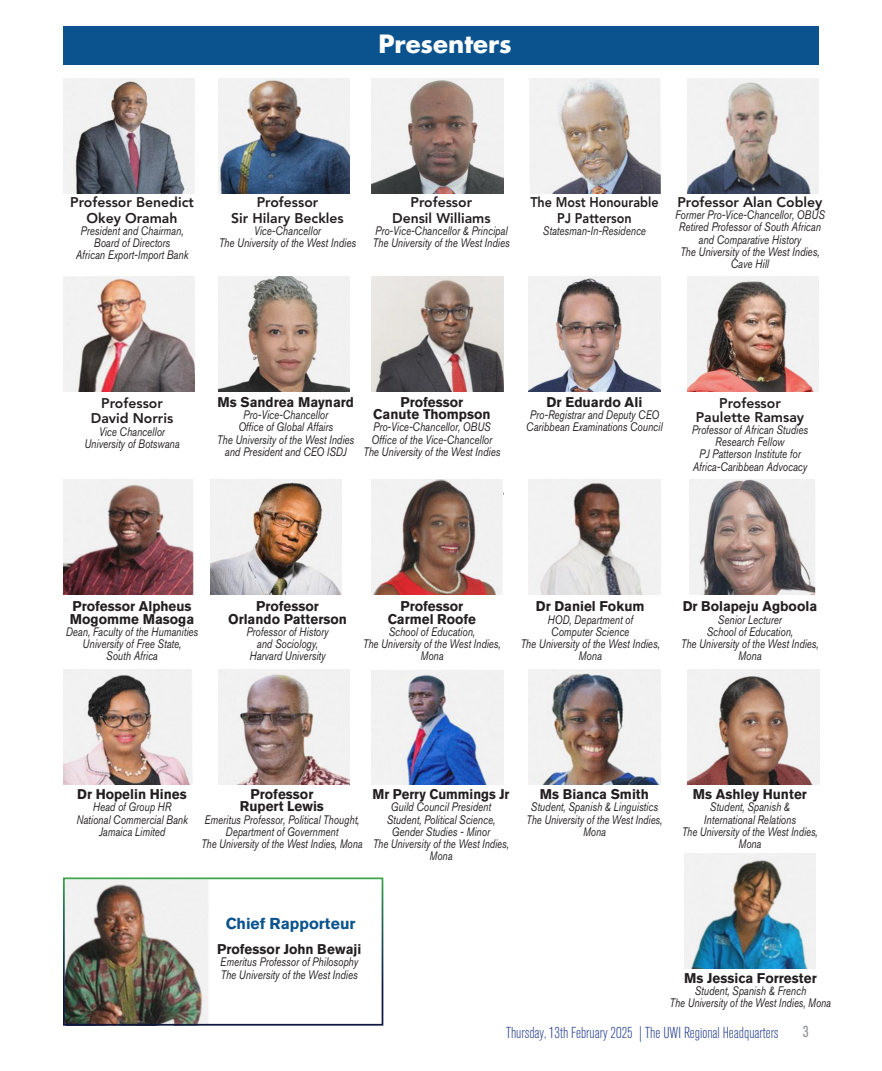
<style>
.page{position:relative;width:882px;height:1071px;background:#fff}
.page>*{position:absolute;margin:0;border:0;box-sizing:border-box;transform-origin:0 0}
.t1{font:700 24.5px "Futura Std";color:#fff}
.t2{font:300 condensed 15.75px "Akzidenz Grotesk BQ";color:#253f8e}
.Agenda{font:700 15.75px "Akzidenz Grotesk BQ";color:#0b538e}
.t3{font:condensed 15.75px "Akzidenz Grotesk BQ";color:#939598}
.titles{font:700 14px/12.2px "Akzidenz Grotesk BQ";color:#231f20;scale:.96 1}
.Names{font:800 14px/15.8px "Avenir LT Std";color:#231f20;text-align:center}
.Names-2{font:800 14px "Avenir LT Std";color:#231f20;scale:.9 1}
.titles-2{font:700 14px "Akzidenz Grotesk BQ";color:#231f20;scale:.93 1}
.Body_text{font:700 14px "Akzidenz Grotesk BQ";color:#231f20;scale:.96 1}
.Body_text-2{font:700 14px "Akzidenz Grotesk BQ";color:#231f20}
.titles-3{font:italic 12.25px/12.2px "Akzidenz Grotesk BQ";color:#231f20;text-align:center;scale:.79 1}
.titles-4{font:italic 12.25px/12.2px "Akzidenz Grotesk BQ";color:#231f20;text-align:center;scale:.77 1}
.titles-5{font:italic 12.25px "Akzidenz Grotesk BQ";color:#231f20;scale:.78 1}
</style>
<div class="page">
<img style="left:63px;top:78px;width:131px;height:115px">
<img style="left:63px;top:276px;width:131px;height:115px">
<img style="left:63px;top:480px;width:131px;height:114px">
<img style="left:63px;top:670px;width:129px;height:114px">
<img style="left:685px;top:854px;width:131px;height:115px">
<img style="left:218px;top:78px;width:132px;height:115px">
<img style="left:218px;top:276px;width:132px;height:115px">
<img style="left:211px;top:480px;width:131px;height:114px">
<img style="left:218px;top:670px;width:132px;height:114px">
<img style="left:66px;top:880px;width:142px;height:143px">
<img style="left:372px;top:78px;width:131px;height:115px">
<img style="left:372px;top:276px;width:131px;height:115px">
<img style="left:372px;top:480px;width:130px;height:114px">
<img style="left:372px;top:670px;width:131px;height:114px">
<img style="left:529px;top:78px;width:131px;height:115px">
<img style="left:529px;top:276px;width:131px;height:115px">
<img style="left:529px;top:480px;width:131px;height:114px">
<img style="left:529px;top:670px;width:131px;height:114px">
<img style="left:688px;top:78px;width:131px;height:115px">
<img style="left:688px;top:276px;width:131px;height:115px">
<img style="left:689px;top:480px;width:127px;height:114px">
<img style="left:688px;top:670px;width:131px;height:114px">
<div style="left:64px;top:27px;width:755px;height:38px;background:#0b538e"></div>
<div style="left:63px;top:877px;width:320px;height:149px;border:2px solid #fff"></div>
<p class="t1" style="left:378px;top:28px;width:135px">Presenters</p>
<p class="Names" style="left:70px;top:194px;width:125px">Professor Benedict<br>Okey Oramah</p>
<p class="titles-3" style="left:81px;top:224px;width:132px">President and Chairman,</p>
<p class="titles-3" style="left:94px;top:237px;width:98px">Board of Directors</p>
<p class="titles-3" style="left:76px;top:249px;width:144px">African Export-Import Bank</p>
<p class="Names" style="left:257px;top:194px;width:63px">Professor</p>
<p class="Names" style="left:231px;top:210px;width:114px">Sir Hilary Beckles</p>
<p class="titles-3" style="left:254px;top:224px;width:86px">Vice-Chancellor</p>
<p class="titles-3" style="left:219px;top:237px;width:175px">The University of the West Indies</p>
<p class="Names" style="left:411px;top:194px;width:63px">Professor</p>
<p class="Names" style="left:392px;top:210px;width:100px">Densil Williams</p>
<p class="titles-3" style="left:375px;top:224px;width:169px">Pro-Vice-Chancellor &amp; Principal</p>
<p class="titles-3" style="left:373px;top:237px;width:175px">The University of the West Indies</p>
<p class="Names-2" style="left:530px;top:194px;width:144px">The Most Honourable</p>
<p class="Names-2" style="left:557px;top:209px;width:84px">PJ Patterson</p>
<p class="titles-3" style="left:543px;top:224px;width:132px">Statesman-In-Residence</p>
<p class="Names" style="left:677px;top:194px;width:147px">Professor Alan Cobley</p>
<p class="titles-3" style="left:675px;top:209px;width:191px">Former Pro-Vice-Chancellor, OBUS</p>
<p class="titles-3" style="left:679px;top:221px;width:181px">Retired Professor of South African and Comparative History</p>
<p class="titles-3" style="left:680px;top:245px;width:178px">The University of the West Indies,</p>
<p class="titles-3" style="left:731px;top:258px;width:50px">Cave Hill</p>
<p class="Names" style="left:101px;top:395px;width:63px">Professor</p>
<p class="Names" style="left:91px;top:411px;width:84px">David Norris</p>
<p class="titles-3" style="left:99px;top:425px;width:85px">Vice Chancellor</p>
<p class="titles-3" style="left:84px;top:437px;width:122px">University of Botswana</p>
<p class="Body_text" style="left:217px;top:394px;width:144px">Ms Sandrea Maynard</p>
<p class="titles-3" style="left:243px;top:409px;width:109px">Pro-Vice-Chancellor</p>
<p class="titles-3" style="left:238px;top:421px;width:122px">Office of Global Affairs</p>
<p class="titles-3" style="left:217px;top:433px;width:175px">The University of the West Indies</p>
<p class="titles-3" style="left:225px;top:445px;width:156px">and President and CEO ISDJ</p>
<p class="titles" style="left:400px;top:396px;width:67px">Professor</p>
<p class="titles" style="left:373px;top:408px;width:124px">Canute Thompson</p>
<p class="titles-3" style="left:373px;top:421px;width:150px">Pro-Vice-Chancellor, OBUS</p>
<p class="titles-3" style="left:372px;top:433px;width:154px">Office of the Vice-Chancellor</p>
<p class="titles-3" style="left:363px;top:445px;width:175px">The University of the West Indies</p>
<p class="Body_text-2" style="left:547px;top:394px;width:97px">Dr Eduardo Ali</p>
<p class="titles-3" style="left:530px;top:409px;width:165px">Pro-Registrar and Deputy CEO</p>
<p class="titles-3" style="left:526px;top:421px;width:174px">Caribbean Examinations Council</p>
<p class="Names" style="left:719px;top:395px;width:63px">Professor</p>
<p class="Names" style="left:696px;top:409px;width:110px">Paulette Ramsay</p>
<p class="titles-3" style="left:692px;top:423px;width:149px">Professor of African Studies</p>
<p class="titles-3" style="left:715px;top:436px;width:89px">Research Fellow</p>
<p class="titles-3" style="left:699px;top:448px;width:130px">PJ Patterson Institute for</p>
<p class="titles-3" style="left:693px;top:460px;width:146px">Africa-Caribbean Advocacy</p>
<p class="titles" style="left:70px;top:601px;width:131px">Professor Alpheus<br>Mogomme Masoga</p>
<p class="titles-3" style="left:66px;top:625px;width:169px">Dean, Faculty of the Humanities</p>
<p class="titles-3" style="left:83px;top:638px;width:127px">University of Free State,</p>
<p class="titles-3" style="left:106px;top:650px;width:67px">South Africa</p>
<p class="titles" style="left:256px;top:601px;width:67px">Professor</p>
<p class="titles" style="left:228px;top:613px;width:125px">Orlando Patterson</p>
<p class="titles-3" style="left:246px;top:625px;width:106px">Professor of History</p>
<p class="titles-3" style="left:257px;top:638px;width:79px">and Sociology,</p>
<p class="titles-3" style="left:249px;top:650px;width:98px">Harvard University</p>
<p class="titles" style="left:400px;top:601px;width:67px">Professor</p>
<p class="titles" style="left:388px;top:613px;width:94px">Carmel Roofe</p>
<p class="titles-3" style="left:389px;top:625px;width:111px">School of Education,</p>
<p class="titles-5" style="left:363px;top:636px;width:178px">The University of the West Indies,</p>
<p class="titles-5" style="left:420px;top:649px;width:31px">Mona</p>
<p class="titles" style="left:536px;top:601px;width:115px">Dr Daniel Fokum</p>
<p class="titles-3" style="left:547px;top:613px;width:110px">HOD, Department of</p>
<p class="titles-3" style="left:551px;top:625px;width:100px">Computer Science</p>
<p class="titles-3" style="left:521px;top:638px;width:178px">The University of the West Indies,<br>Mona</p>
<p class="titles" style="left:683px;top:601px;width:142px">Dr Bolapeju Agboola</p>
<p class="titles-3" style="left:718px;top:613px;width:83px">Senior Lecturer</p>
<p class="titles-3" style="left:707px;top:625px;width:111px">School of Education,</p>
<p class="titles-5" style="left:681px;top:636px;width:178px">The University of the West Indies,</p>
<p class="titles-3" style="left:738px;top:650px;width:31px">Mona</p>
<p class="titles" style="left:77px;top:788px;width:116px">Dr Hopelin Hines</p>
<p class="titles-3" style="left:93px;top:801px;width:101px">Head of Group HR</p>
<p class="titles-3" style="left:76px;top:813px;width:143px">National Commercial Bank<br>Jamaica Limited</p>
<p class="titles" style="left:251px;top:788px;width:67px">Professor</p>
<p class="titles" style="left:240px;top:801px;width:89px">Rupert Lewis</p>
<p class="titles-3" style="left:204px;top:813px;width:198px">Emeritus Professor, Political Thought,<br>Department of Government</p>
<p class="titles-4" style="left:201px;top:838px;width:211px">The University of the West Indies, Mona</p>
<p class="titles-2" style="left:372px;top:786px;width:149px">Mr Perry Cummings Jr</p>
<p class="titles-3" style="left:391px;top:801px;width:128px">Guild Council President</p>
<p class="titles-3" style="left:387px;top:813px;width:139px">Student, Political Science,<br>Gender Studies - Minor</p>
<p class="titles-4" style="left:373px;top:838px;width:178px">The University of the West Indies,<br>Mona</p>
<p class="titles" style="left:540px;top:788px;width:115px">Ms Bianca Smith</p>
<p class="titles-3" style="left:531px;top:801px;width:162px">Student, Spanish &amp; Linguistics</p>
<p class="titles-4" style="left:527px;top:813px;width:178px">The University of the West Indies,<br>Mona</p>
<p class="titles" style="left:693px;top:788px;width:120px">Ms Ashley Hunter</p>
<p class="titles-3" style="left:710px;top:801px;width:103px">Student, Spanish &amp;</p>
<p class="titles-3" style="left:704px;top:813px;width:118px">International Relations</p>
<p class="titles-4" style="left:682px;top:825px;width:178px">The University of the West Indies,<br>Mona</p>
<p class="Agenda" style="left:226px;top:915px;width:131px">Chief Rapporteur</p>
<p class="titles" style="left:217px;top:943px;width:152px">Professor John Bewaji</p>
<p class="titles-3" style="left:220px;top:956px;width:176px">Emeritus Professor of Philosophy</p>
<p class="titles-3" style="left:221px;top:968px;width:175px">The University of the West Indies</p>
<p class="titles" style="left:684px;top:972px;width:139px">Ms Jessica Forrester</p>
<p class="titles-3" style="left:695px;top:985px;width:143px">Student, Spanish &amp; French</p>
<p class="titles-4" style="left:670px;top:997px;width:211px">The University of the West Indies, Mona</p>
<p class="t2" style="left:506px;top:1024px;width:274px">Thursday, 13th February 2025 | The UWI Regional Headquarters</p>
<p class="t3" style="left:803px;top:1022px;width:7px">3</p>
</div>
